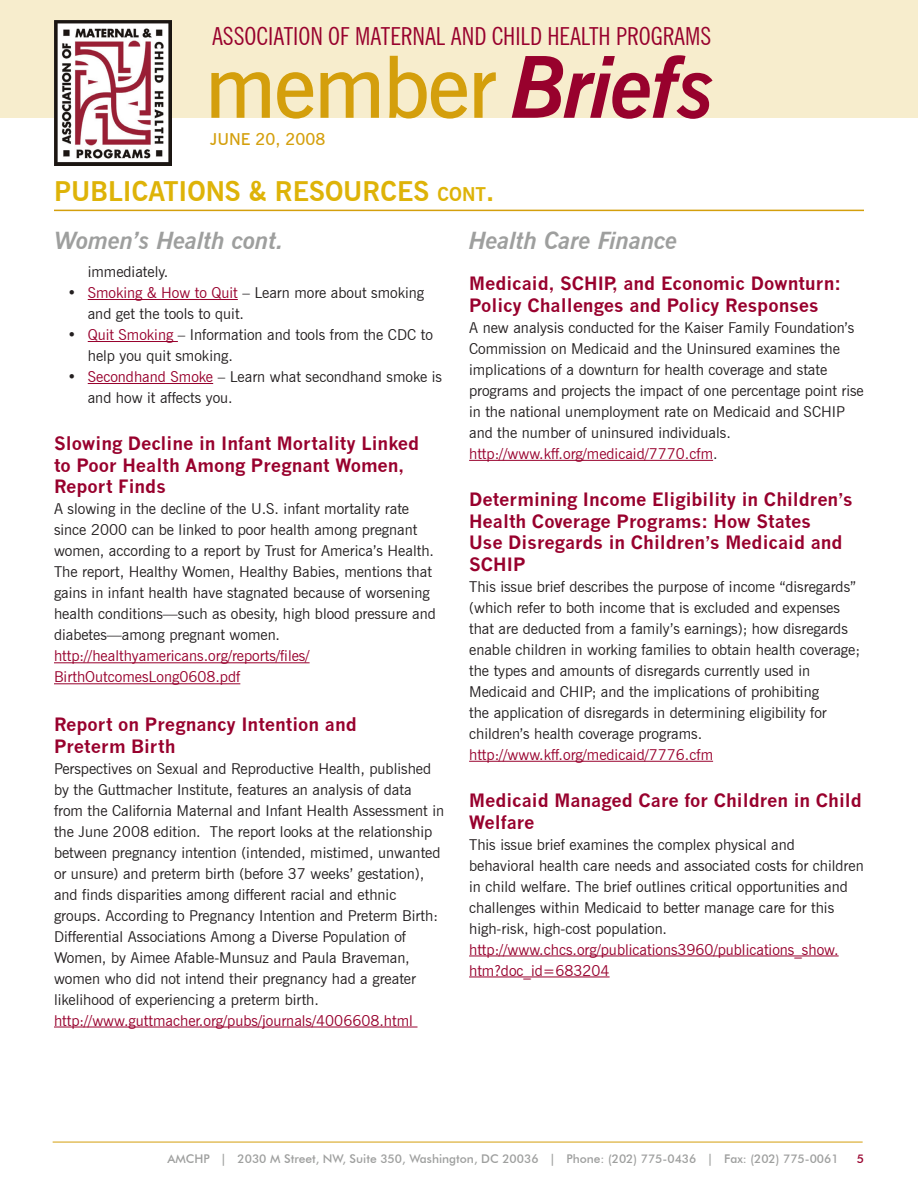
<style>
.page{position:relative;width:918px;height:1188px;background:#fff}
.page>*{position:absolute;margin:0;border:0;box-sizing:border-box;transform-origin:0 0}
.t1{font:600 85.5px "News Gothic BT";letter-spacing:-.02em;color:#d49f0c}
.t2{font:700 27px "News Gothic BT";color:#deb308}
.t3{font:condensed 24.9px "News Gothic BT";color:#98012d}
.t4{font:italic 700 24px "News Gothic BT";color:#9e9f9e}
.t5{font:700 18.9px "News Gothic BT";color:#deb308}
.t6{font:700 18px/21.6px "News Gothic";color:#98012d}
.t7{font:600 16.5px "News Gothic BT";color:#d49f0c}
.t8{font:15px/21px "News Gothic BT";color:#231f20}
.t9{font:15px/21px "News Gothic BT";color:#98012d}
.t10{font:500 12px "Futura BT";color:#9e9f9e}
.t11{font:500 12px "Futura BT";color:#98012d}
.s1{font-weight:700;font-style:italic;color:#98012d}
.s2{font-size:27px}
.s3{color:#98012d}
</style>
<div class="page">
<div style="left:0;top:0;width:918px;height:118px;background:#f7edcd"></div>
<img style="left:54px;top:21px;width:118px;height:145px">
<hr style="left:53px;top:1142px;width:810px;height:1px;background:#d49f0c">
<hr style="left:469px;top:460px;width:244px;height:1px;background:#98012d">
<hr style="left:469px;top:761px;width:244px;height:1px;background:#98012d">
<hr style="left:469px;top:956px;width:370px;height:1px;background:#98012d">
<hr style="left:469px;top:977px;width:141px;height:1px;background:#98012d">
<hr style="left:54px;top:210px;width:810px;height:1px;background:#d49f0c">
<hr style="left:88px;top:299px;width:150px;height:1px;background:#98012d">
<hr style="left:88px;top:341px;width:90px;height:1px;background:#98012d">
<hr style="left:88px;top:383px;width:125px;height:1px;background:#98012d">
<hr style="left:54px;top:662px;width:256px;height:1px;background:#98012d">
<hr style="left:54px;top:683px;width:186px;height:1px;background:#98012d">
<hr style="left:54px;top:1027px;width:364px;height:1px;background:#98012d">
<h3 class="t3" style="left:212px;top:21px;width:501px">ASSOCIATION OF MATERNAL AND CHILD HEALTH PROGRAMS</h3>
<h1 class="t1" style="left:205px;top:35px;width:512px">member <span class="s1">Briefs</span></h1>
<p class="t7" style="left:210px;top:129px;width:117px">JUNE 20, 2008</p>
<h2 class="t2" style="left:54px;top:175px;width:70px">PUBLICATIONS</h2>
<h2 class="t2" style="left:249px;top:175px;width:61px">&amp; RESO</h2>
<h2 class="t2" style="left:343px;top:175px;width:37px">URCES</h2>
<p class="t5" style="left:438px;top:183px;width:58px">CONT<span class="s2">.</span></p>
<h3 class="t4" style="left:54px;top:226px;width:231px">Women’s Health cont.</h3>
<p class="t8" style="left:88px;top:261px;width:82px">immediately.</p>
<p class="t8" style="left:88px;top:282px;width:338px;text-indent:-20px">• <span class="s3">Smoking &amp; How to Quit</span> – Learn more about smoking and get the tools to quit.</p>
<p class="t8" style="left:88px;top:324px;width:347px;text-indent:-20px">• <span class="s3">Quit Smoking</span> – Information and tools from the CDC to help you quit smoking.</p>
<p class="t8" style="left:88px;top:366px;width:356px;text-indent:-20px">• <span class="s3">Secondhand Smoke</span> – Learn what secondhand smoke is and how it affects you.</p>
<p class="t6" style="left:54px;top:433px;width:367px">Slowing Decline in Infant Mortality Linked to Poor Health Among Pregnant Women,<br>Report Finds</p>
<p class="t8" style="left:54px;top:498px;width:383px">A slowing in the decline of the U.S. infant mortality rate since 2000 can be linked to poor health among pregnant women, according to a report by Trust for America’s Health.<br>The report, Healthy Women, Healthy Babies, mentions that gains in infant health have stagnated because of worsening health conditions—such as obesity, high blood pressure and diabetes—among pregnant women.</p>
<p class="t9" style="left:54px;top:645px;width:257px">http://healthyamericans.org/reports/files/<br>BirthOutcomesLong0608.pdf</p>
<p class="t6" style="left:54px;top:713px;width:304px">Report on Pregnancy Intention and<br>Preterm Birth</p>
<p class="t8" style="left:54px;top:758px;width:392px">Perspectives on Sexual and Reproductive Health, published by the Guttmacher Institute, features an analysis of data from the California Maternal and Infant Health Assessment in the June 2008 edition. The report looks at the relationship between pregnancy intention (intended, mistimed, unwanted or unsure) and preterm birth (before 37 weeks’ gestation), and finds disparities among different racial and ethnic groups. According to Pregnancy Intention and Preterm Birth:<br>Differential Associations Among a Diverse Population of Women, by Aimee Afable-Munsuz and Paula Braveman, women who did not intend their pregnancy had a greater likelihood of experiencing a preterm birth.</p>
<p class="t9" style="left:54px;top:1010px;width:360px">http://www.guttmacher.org/pubs/journals/4006608.html</p>
<h3 class="t4" style="left:469px;top:226px;width:210px">Health Care Finance</h3>
<p class="t6" style="left:469px;top:273px;width:373px">Medicaid, SCHIP, and Economic Downturn:<br>Policy Challenges and Policy Responses</p>
<p class="t8" style="left:469px;top:317px;width:396px">A new analysis conducted for the Kaiser Family Foundation’s Commission on Medicaid and the Uninsured examines the implications of a downturn for health coverage and state programs and projects the impact of one percentage point rise in the national unemployment rate on Medicaid and SCHIP and the number of uninsured individuals. <span class="s3">http://www.kff.org/medicaid/7770.cfm</span>.</p>
<p class="t6" style="left:469px;top:488px;width:385px">Determining Income Eligibility in Children’s Health Coverage Programs: How States<br>Use Disregards in Children’s Medicaid and SCHIP</p>
<p class="t8" style="left:469px;top:576px;width:392px">This issue brief describes the purpose of income “disregards” (which refer to both income that is excluded and expenses that are deducted from a family’s earnings); how disregards enable children in working families to obtain health coverage; the types and amounts of disregards currently used in Medicaid and CHIP; and the implications of prohibiting<br>the application of disregards in determining eligibility for children’s health coverage programs.</p>
<p class="t9" style="left:469px;top:744px;width:245px">http://www.kff.org/medicaid/7776.cfm</p>
<p class="t6" style="left:469px;top:789px;width:394px">Medicaid Managed Care for Children in Child<br>Welfare</p>
<p class="t8" style="left:469px;top:834px;width:396px">This issue brief examines the complex physical and behavioral health care needs and associated costs for children in child welfare. The brief outlines critical opportunities and challenges within Medicaid to better manage care for this high-risk, high-cost population.</p>
<p class="t9" style="left:469px;top:939px;width:371px">http://www.chcs.org/publications3960/publications_show. htm?doc_id=683204</p>
<p class="t10" style="left:168px;top:1151px;width:673px">AMCHP | 2030 M Street, NW, Suite 350, Washington, DC 20036 | Phone: (202) 775-0436 | Fax: (202) 775-0061</p>
<p class="t11" style="left:857px;top:1151px;width:9px">5</p>
</div>
